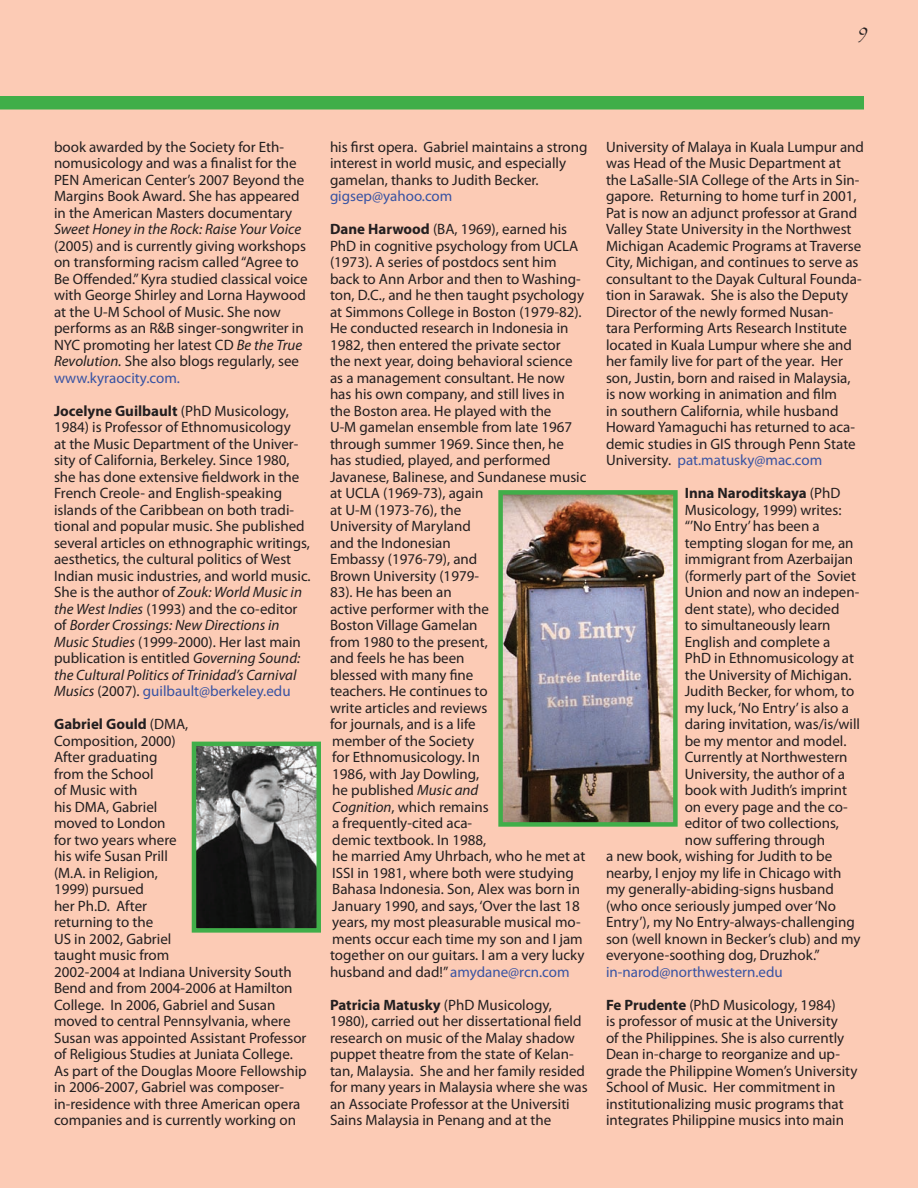
<style>
.page{position:relative;width:918px;height:1188px;background:#fccbb5}
.page>*{position:absolute;margin:0;border:0;box-sizing:border-box;transform-origin:0 0}
.t1{font:18px "Papyrus";color:#231f20}
.t2{font:15px/16.5px "Myriad Pro";color:#231f20}
.t3{font:15px "Myriad Pro";color:#3853a3}
.t4{font:700 15px "Myriad Pro";color:#231f20}
.s1{font-style:italic}
.s2{color:#3853a3}
.s3{font-weight:700}
.s4{font-weight:400}
</style>
<div class="page">
<div style="left:0;top:96px;width:864px;height:14px;background:#40ae49"></div>
<img style="left:197px;top:747px;width:119px;height:181px">
<div style="left:192px;top:742px;width:129px;height:191px;border:4px solid #40ae49"></div>
<img style="left:503px;top:495px;width:170px;height:327px">
<div style="left:498px;top:490px;width:180px;height:337px;border:4px solid #40ae49"></div>
<p class="t1" style="left:858px;top:23px;width:11px">9</p>
<p class="t2" style="left:54px;top:140px;width:255px">book awarded by the Society for Eth&shy;nomusicology and was a finalist for the PEN American Center’s 2007 Beyond the Margins Book Award. She has appeared in the American Masters documentary <span class="s1">Sweet Honey in the Rock: Raise Your Voice </span>(2005) and is currently giving workshops on transforming racism called “Agree to Be Offended.” Kyra studied classical voice with George Shirley and Lorna Haywood at the U-M School of Music. She now performs as an R&amp;B singer-songwriter in NYC promoting her latest CD <span class="s1">Be the True Revolution.</span> She also blogs regularly, see <span class="s2">www.kyraocity.com.</span></p>
<p class="t2" style="left:54px;top:404px;width:258px"><span class="s3">Jocelyne Guilbault</span> (PhD Musicology, 1984) is Professor of Ethnomusicology<br>at the Music Department of the Univer&shy;sity of California, Berkeley. Since 1980, she has done extensive fieldwork in the French Creole- and English-speaking islands of the Caribbean on both tradi&shy;tional and popular music. She published several articles on ethnographic writings, aesthetics, the cultural politics of West Indian music industries, and world music.<br>She is the author of <span class="s1">Zouk: World Music in the West Indies</span> (1993) and the co-editor of <span class="s1">Border Crossings: New Directions in Music Studies</span> (1999-2000). Her last main publication is entitled <span class="s1">Governing Sound: the Cultural Politics of Trinidad’s Carnival Musics</span> (2007). <span class="s2">guilbault@berkeley.edu</span></p>
<p class="t2" style="left:54px;top:717px;width:254px"><span class="s3">Gabriel Gould</span> (DMA,<br>Composition, 2000)<br>After graduating<br>from the School<br>of Music with<br>his DMA, Gabriel<br>moved to London<br>for two years where<br>his wife Susan Prill<br>(M.A. in Religion,<br>1999) pursued<br>her Ph.D. After<br>returning to the<br>US in 2002, Gabriel<br>taught music from<br>2002-2004 at Indiana University South<br>Bend and from 2004-2006 at Hamilton<br>College. In 2006, Gabriel and Susan moved to central Pennsylvania, where<br>Susan was appointed Assistant Professor of Religious Studies at Juniata College.<br>As part of the Douglas Moore Fellowship in 2006-2007, Gabriel was composer&shy;in-residence with three American opera companies and is currently working on</p>
<p class="t2" style="left:330px;top:140px;width:259px">his first opera. Gabriel maintains a strong interest in world music, and especially gamelan, thanks to Judith Becker. <span class="s2">gigsep@yahoo.com</span></p>
<p class="t2" style="left:330px;top:222px;width:258px"><span class="s3">Dane Harwood</span> (BA, 1969), earned his<br>PhD in cognitive psychology from UCLA (1973). A series of postdocs sent him back to Ann Arbor and then to Washing&shy;ton, D.C., and he then taught psychology at Simmons College in Boston (1979-82).<br>He conducted research in Indonesia in<br>1982, then entered the private sector<br>the next year, doing behavioral science as a management consultant. He now has his own company, and still lives in the Boston area. He played with the<br>U-M gamelan ensemble from late 1967 through summer 1969. Since then, he has studied, played, and performed<br>Javanese, Balinese, and Sundanese music at UCLA (1969-73), again<br>at U-M (1973-76), the<br>University of Maryland<br>and the Indonesian<br>Embassy (1976-79), and<br>Brown University (1979-<br>83). He has been an<br>active performer with the<br>Boston Village Gamelan<br>from 1980 to the present,<br>and feels he has been<br>blessed with many fine<br>teachers. He continues to<br>write articles and reviews<br>for journals, and is a life<br>member of the Society<br>for Ethnomusicology. In<br>1986, with Jay Dowling,<br>he published <span class="s1">Music and<br>Cognition</span>, which remains<br>a frequently-cited aca-<br>demic textbook. In 1988,<br>he married Amy Uhrbach, who he met at<br>ISSI in 1981, where both were studying<br>Bahasa Indonesia. Son, Alex was born in<br>January 1990, and says, ‘Over the last 18 years, my most pleasurable musical mo&shy;ments occur each time my son and I jam together on our guitars. I am a very lucky husband and dad!” <span class="s2">amydane@rcn.com</span></p>
<p class="t2" style="left:330px;top:998px;width:259px"><span class="s3">Patricia Matusky</span> (PhD Musicology, 1980), carried out her dissertational field research on music of the Malay shadow puppet theatre from the state of Kelan&shy;tan, Malaysia. She and her family resided for many years in Malaysia where she was an Associate Professor at the Universiti Sains Malaysia in Penang and at the</p>
<p class="t2" style="left:606px;top:140px;width:260px">University of Malaya in Kuala Lumpur and was Head of the Music Department at the LaSalle-SIA College of the Arts in Sin&shy;gapore. Returning to home turf in 2001, Pat is now an adjunct professor at Grand Valley State University in the Northwest Michigan Academic Programs at Traverse City, Michigan, and continues to serve as consultant to the Dayak Cultural Founda&shy;tion in Sarawak. She is also the Deputy Director of the newly formed Nusan-<br>tara Performing Arts Research Institute located in Kuala Lumpur where she and her family live for part of the year. Her son, Justin, born and raised in Malaysia,<br>is now working in animation and film<br>in southern California, while husband Howard Yamaguchi has returned to aca&shy;demic studies in GIS through Penn State University. <span class="s2">pat.matusky@mac.com</span></p>
<p class="t4" style="left:685px;top:488px;width:157px">Inna Naroditskaya <span class="s4">(PhD</span></p>
<p class="t2" style="left:685px;top:503px;width:158px">Musicology, 1999) writes:</p>
<p class="t2" style="left:685px;top:519px;width:137px">“’No Entry’ has been a</p>
<p class="t2" style="left:685px;top:536px;width:170px">tempting slogan for me, an</p>
<p class="t2" style="left:685px;top:552px;width:170px">immigrant from Azerbaijan</p>
<p class="t2" style="left:685px;top:569px;width:173px">(formerly part of the Soviet</p>
<p class="t2" style="left:685px;top:585px;width:176px">Union and now an indepen-</p>
<p class="t2" style="left:685px;top:602px;width:156px">dent state), who decided</p>
<p class="t2" style="left:685px;top:618px;width:147px">to simultaneously learn</p>
<p class="t2" style="left:685px;top:635px;width:147px">English and complete a</p>
<p class="t2" style="left:685px;top:651px;width:171px">PhD in Ethnomusicology at</p>
<p class="t2" style="left:685px;top:668px;width:168px">the University of Michigan.</p>
<p class="t2" style="left:685px;top:684px;width:171px">Judith Becker, for whom, to</p>
<p class="t2" style="left:685px;top:701px;width:166px">my luck, ‘No Entry’ is also a</p>
<p class="t2" style="left:685px;top:717px;width:177px">daring invitation, was/is/will</p>
<p class="t2" style="left:685px;top:734px;width:163px">be my mentor and model.</p>
<p class="t2" style="left:685px;top:750px;width:164px">Currently at Northwestern</p>
<p class="t2" style="left:685px;top:767px;width:162px">University, the author of a</p>
<p class="t2" style="left:685px;top:783px;width:164px">book with Judith’s imprint</p>
<p class="t2" style="left:685px;top:800px;width:165px">on every page and the co-</p>
<p class="t2" style="left:685px;top:816px;width:156px">editor of two collections,</p>
<p class="t2" style="left:685px;top:833px;width:142px">now suffering through</p>
<p class="t2" style="left:606px;top:849px;width:228px">a new book, wishing for Judith to be</p>
<p class="t2" style="left:606px;top:866px;width:237px">nearby, I enjoy my life in Chicago with</p>
<p class="t2" style="left:606px;top:882px;width:229px">my generally-abiding-signs husband</p>
<p class="t2" style="left:606px;top:899px;width:231px">(who once seriously jumped over ‘No</p>
<p class="t2" style="left:606px;top:915px;width:250px">Entry’), my No Entry-always-challenging</p>
<p class="t2" style="left:606px;top:932px;width:256px">son (well known in Becker’s club) and my</p>
<p class="t2" style="left:606px;top:948px;width:215px">everyone-soothing dog, Druzhok.”</p>
<p class="t3" style="left:606px;top:966px;width:178px">in-narod@northwestern.edu</p>
<p class="t2" style="left:606px;top:998px;width:253px"><span class="s3">Fe Prudente</span> (PhD Musicology, 1984)<br>is professor of music at the University<br>of the Philippines. She is also currently Dean in-charge to reorganize and up&shy;grade the Philippine Women’s University School of Music. Her commitment in institutionalizing music programs that integrates Philippine musics into main</p>
</div>
